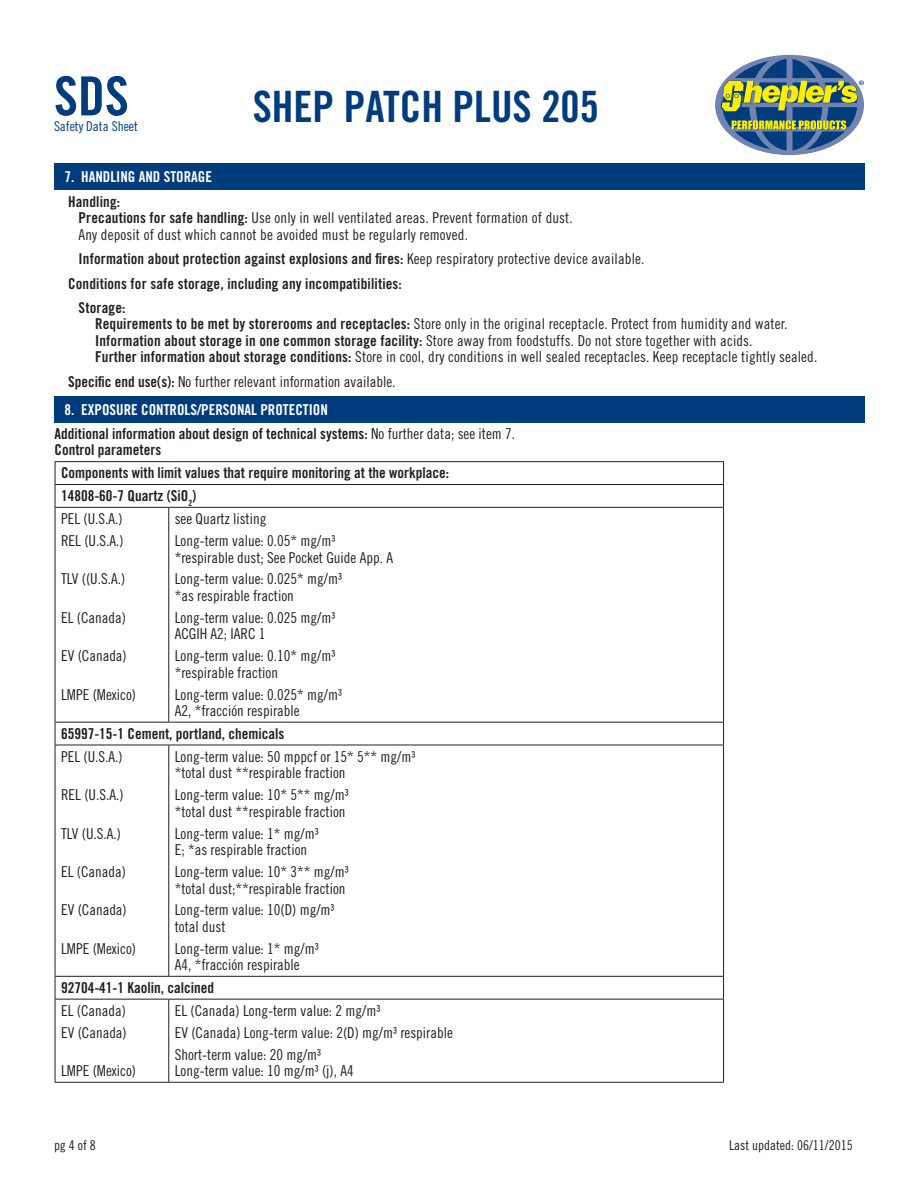
<style>
.page{position:relative;width:918px;height:1188px;background:#fff}
.page>*{position:absolute;margin:0;border:0;box-sizing:border-box;transform-origin:0 0}
.t1{font:54px "Trade Gothic LT Std Bd Cn 20";color:#013d7d}
.t2{font:43.2px "Trade Gothic LT Std Bd Cn 20";color:#013d7d}
.cHART_tEXT{font:15px "Trade Gothic LT Std Cn 18";color:#231f20}
.Body_Text{font:15px "Trade Gothic LT Std Cn 18";letter-spacing:.01em;color:#231f20}
.Body_Text-2{font:15px "Trade Gothic LT Std Bd Cn 20";color:#231f20}
.cHART_tEXT-2{font:15px "Trade Gothic LT Std Bd Cn 20";color:#231f20}
.Section_Header{font:15px "Trade Gothic LT Std Bd Cn 20";color:#fff}
.t3{font:13.5px "Trade Gothic LT Std Cn 18";color:#231f20}
.t4{font:13.5px "Trade Gothic LT Std Cn 18";color:#013d7d}
.s1{font-family:"Trade Gothic LT Std Bd Cn 20"}
.s2{font-family:"Trade Gothic LT Std Cn 18"}
</style>
<div class="page">
<svg style="left:715px;top:55px;width:149px;height:100px"></svg>
<div style="left:55px;top:163px;width:810px;height:27px;background:#013d7d"></div>
<div style="left:55px;top:396px;width:810px;height:27px;background:#013d7d"></div>
<hr style="left:55px;top:461px;width:114px;height:1px;background:#231f20">
<hr style="left:169px;top:461px;width:555px;height:1px;background:#231f20">
<hr style="left:55px;top:484px;width:114px;height:1px;background:#231f20">
<svg style="left:55px;top:462px;width:1px;height:45px"></svg>
<hr style="left:169px;top:484px;width:555px;height:1px;background:#231f20">
<svg style="left:723px;top:462px;width:1px;height:45px"></svg>
<hr style="left:55px;top:507px;width:114px;height:1px;background:#231f20">
<hr style="left:55px;top:508px;width:1px;height:214px;background:#231f20">
<hr style="left:169px;top:507px;width:555px;height:1px;background:#231f20">
<hr style="left:168px;top:508px;width:1px;height:214px;background:#231f20">
<hr style="left:723px;top:508px;width:1px;height:214px;background:#231f20">
<hr style="left:55px;top:722px;width:114px;height:1px;background:#231f20">
<svg style="left:55px;top:723px;width:1px;height:22px"></svg>
<hr style="left:169px;top:722px;width:555px;height:1px;background:#231f20">
<svg style="left:723px;top:723px;width:1px;height:22px"></svg>
<hr style="left:55px;top:745px;width:114px;height:1px;background:#231f20">
<hr style="left:55px;top:745px;width:1px;height:231px;background:#231f20">
<hr style="left:169px;top:745px;width:555px;height:1px;background:#231f20">
<hr style="left:168px;top:745px;width:1px;height:231px;background:#231f20">
<hr style="left:723px;top:745px;width:1px;height:231px;background:#231f20">
<hr style="left:55px;top:976px;width:114px;height:1px;background:#231f20">
<svg style="left:55px;top:977px;width:1px;height:22px"></svg>
<hr style="left:169px;top:976px;width:555px;height:1px;background:#231f20">
<svg style="left:723px;top:977px;width:1px;height:22px"></svg>
<hr style="left:55px;top:999px;width:114px;height:1px;background:#231f20">
<hr style="left:55px;top:1000px;width:1px;height:82px;background:#231f20">
<hr style="left:169px;top:999px;width:555px;height:1px;background:#231f20">
<hr style="left:168px;top:1000px;width:1px;height:82px;background:#231f20">
<hr style="left:723px;top:1000px;width:1px;height:82px;background:#231f20">
<hr style="left:55px;top:1082px;width:114px;height:1px;background:#231f20">
<hr style="left:169px;top:1082px;width:555px;height:1px;background:#231f20">
<h1 class="t1" style="left:54px;top:63px;width:76px">SDS</h1>
<p class="t4" style="left:54px;top:118px;width:85px">Safety Data Sheet</p>
<h2 class="t2" style="left:253px;top:81px;width:348px">SHEP PATCH PLUS 205</h2>
<p class="Section_Header" style="left:65px;top:167px;width:149px">7. HANDLING AND STORAGE</p>
<p class="Body_Text-2" style="left:68px;top:193px;width:53px">Handling:</p>
<p class="Body_Text" style="left:79px;top:209px;width:496px"><span class="s1">Precautions for safe handling:</span> Use only in well ventilated areas. Prevent formation of dust.</p>
<p class="Body_Text" style="left:79px;top:226px;width:391px">Any deposit of dust which cannot be avoided must be regularly removed.</p>
<p class="Body_Text-2" style="left:79px;top:250px;width:567px">Information about protection against explosions and fires: <span class="s2">Keep respiratory protective device available.</span></p>
<p class="Body_Text-2" style="left:68px;top:274px;width:335px">Conditions for safe storage, including any incompatibilities:</p>
<p class="Body_Text-2" style="left:79px;top:299px;width:48px">Storage:</p>
<p class="Body_Text" style="left:95px;top:315px;width:694px"><span class="s1">Requirements to be met by storerooms and receptacles:</span> Store only in the original receptacle. Protect from humidity and water.</p>
<p class="Body_Text" style="left:95px;top:332px;width:659px"><span class="s1">Information about storage in one common storage facility:</span> Store away from foodstuffs. Do not store together with acids.</p>
<p class="Body_Text" style="left:95px;top:348px;width:724px"><span class="s1">Further information about storage conditions:</span> Store in cool, dry conditions in well sealed receptacles. Keep receptacle tightly sealed.</p>
<p class="Body_Text" style="left:68px;top:373px;width:329px"><span class="s1">Specific end use(s):</span> No further relevant information available.</p>
<p class="Section_Header" style="left:65px;top:400px;width:265px">8. EXPOSURE CONTROLS/PERSONAL PROTECTION</p>
<p class="Body_Text-2" style="left:55px;top:424px;width:462px">Additional information about design of technical systems: <span class="s2">No further data; see item 7.</span></p>
<p class="Body_Text-2" style="left:55px;top:441px;width:108px">Control parameters</p>
<p class="Body_Text-2" style="left:61px;top:464px;width:390px">Components with limit values that require monitoring at the workplace:</p>
<p class="Body_Text-2" style="left:61px;top:487px;width:137px">14808-60-7 Quartz (SiO<sub>2</sub>)</p>
<p class="cHART_tEXT" style="left:61px;top:510px;width:63px">PEL (U.S.A.)</p>
<p class="cHART_tEXT" style="left:61px;top:532px;width:64px">REL (U.S.A.)</p>
<p class="cHART_tEXT" style="left:61px;top:570px;width:66px">TLV ((U.S.A.)</p>
<p class="cHART_tEXT" style="left:61px;top:609px;width:66px">EL (Canada)</p>
<p class="cHART_tEXT" style="left:61px;top:647px;width:67px">EV (Canada)</p>
<p class="cHART_tEXT" style="left:61px;top:685px;width:76px">LMPE (Mexico)</p>
<p class="cHART_tEXT" style="left:175px;top:510px;width:93px">see Quartz listing</p>
<p class="cHART_tEXT" style="left:175px;top:532px;width:162px">Long-term value: 0.05* mg/m³</p>
<p class="cHART_tEXT" style="left:175px;top:548px;width:220px">*respirable dust; See Pocket Guide App. A</p>
<p class="cHART_tEXT" style="left:175px;top:570px;width:169px">Long-term value: 0.025* mg/m³</p>
<p class="cHART_tEXT" style="left:175px;top:587px;width:121px">*as respirable fraction</p>
<p class="cHART_tEXT" style="left:175px;top:609px;width:162px">Long-term value: 0.025 mg/m³</p>
<p class="cHART_tEXT" style="left:175px;top:625px;width:92px">ACGIH A2; IARC 1</p>
<p class="cHART_tEXT" style="left:175px;top:647px;width:162px">Long-term value: 0.10* mg/m³</p>
<p class="cHART_tEXT" style="left:175px;top:664px;width:105px">*respirable fraction</p>
<p class="cHART_tEXT" style="left:175px;top:685px;width:169px">Long-term value: 0.025* mg/m³</p>
<p class="cHART_tEXT" style="left:175px;top:702px;width:126px">A2, *fracción respirable</p>
<p class="cHART_tEXT-2" style="left:61px;top:725px;width:225px">65997-15-1 Cement, portland, chemicals</p>
<p class="cHART_tEXT" style="left:61px;top:748px;width:63px">PEL (U.S.A.)</p>
<p class="cHART_tEXT" style="left:61px;top:786px;width:64px">REL (U.S.A.)</p>
<p class="cHART_tEXT" style="left:61px;top:824px;width:61px">TLV (U.S.A.)</p>
<p class="cHART_tEXT" style="left:61px;top:863px;width:66px">EL (Canada)</p>
<p class="cHART_tEXT" style="left:61px;top:901px;width:67px">EV (Canada)</p>
<p class="cHART_tEXT" style="left:61px;top:940px;width:76px">LMPE (Mexico)</p>
<p class="cHART_tEXT" style="left:175px;top:748px;width:242px">Long-term value: 50 mppcf or 15* 5** mg/m³</p>
<p class="cHART_tEXT" style="left:175px;top:764px;width:172px">*total dust **respirable fraction</p>
<p class="cHART_tEXT" style="left:175px;top:786px;width:175px">Long-term value: 10* 5** mg/m³</p>
<p class="cHART_tEXT" style="left:175px;top:802px;width:172px">*total dust **respirable fraction</p>
<p class="cHART_tEXT" style="left:175px;top:824px;width:145px">Long-term value: 1* mg/m³</p>
<p class="cHART_tEXT" style="left:175px;top:841px;width:134px">E; *as respirable fraction</p>
<p class="cHART_tEXT" style="left:175px;top:863px;width:175px">Long-term value: 10* 3** mg/m³</p>
<p class="cHART_tEXT" style="left:175px;top:879px;width:172px">*total dust;**respirable fraction</p>
<p class="cHART_tEXT" style="left:175px;top:901px;width:161px">Long-term value: 10(D) mg/m³</p>
<p class="cHART_tEXT" style="left:175px;top:918px;width:52px">total dust</p>
<p class="cHART_tEXT" style="left:175px;top:940px;width:145px">Long-term value: 1* mg/m³</p>
<p class="cHART_tEXT" style="left:175px;top:956px;width:126px">A4, *fracción respirable</p>
<p class="cHART_tEXT-2" style="left:61px;top:979px;width:155px">92704-41-1 Kaolin, calcined</p>
<p class="cHART_tEXT" style="left:61px;top:1002px;width:66px">EL (Canada)</p>
<p class="cHART_tEXT" style="left:61px;top:1024px;width:67px">EV (Canada)</p>
<p class="cHART_tEXT" style="left:61px;top:1062px;width:76px">LMPE (Mexico)</p>
<p class="cHART_tEXT" style="left:175px;top:1002px;width:207px">EL (Canada) Long-term value: 2 mg/m³</p>
<p class="cHART_tEXT" style="left:175px;top:1024px;width:280px">EV (Canada) Long-term value: 2(D) mg/m³ respirable</p>
<p class="cHART_tEXT" style="left:175px;top:1046px;width:148px">Short-term value: 20 mg/m³</p>
<p class="cHART_tEXT" style="left:175px;top:1062px;width:180px">Long-term value: 10 mg/m³ (j), A4</p>
<p class="t3" style="left:54px;top:1137px;width:43px">pg 4 of 8</p>
<p class="t3" style="left:729px;top:1137px;width:125px">Last updated: 06/11/2015</p>
</div>
